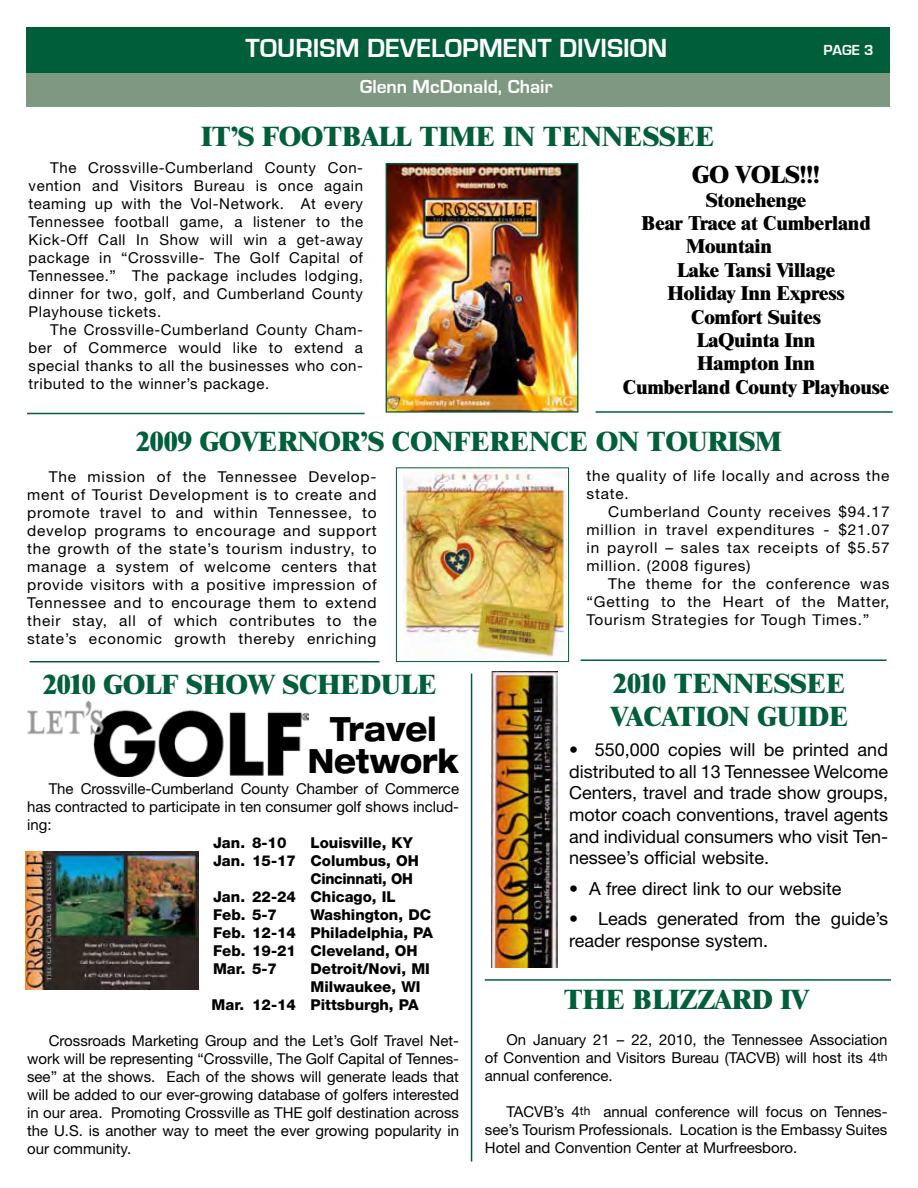
<style>
.page{position:relative;width:918px;height:1188px;background:#fff}
.page>*{position:absolute;margin:0;border:0;box-sizing:border-box;transform-origin:0 0}
.t1{font:800 expanded 33.45px/32.4px "Helvetica Neue";color:#000;text-align:center;scale:.81 1}
.t2{font:800 27px/32.4px "Times";color:#005f3a}
.t3{font:700 27px "Eurostile";color:#fff}
.t4{font:800 24px "Times";color:#000}
.t5{font:800 19.5px "Times";letter-spacing:-.01em;color:#000}
.t6{font:700 19.5px "Eurostile";color:#fff}
.t7{font:18px/21.6px "Helvetica Neue";color:#000;text-align:justify}
.t8{font:15px/18px "Helvetica Neue";letter-spacing:.04em;color:#000;text-align:justify}
.t9{font:800 15px/18px "Helvetica Neue";color:#000}
.t10{font:800 15px "Helvetica Neue";letter-spacing:-.02em;color:#000}
.t11{font:700 15px "Eurostile";color:#fff}
</style>
<div class="page">
<img style="left:388px;top:165px;width:188px;height:246px">
<div style="left:386px;top:163px;width:192px;height:250px;border:1px solid #005f3a"></div>
<img style="left:403px;top:472px;width:163px;height:185px">
<div style="left:396px;top:467px;width:173px;height:195px;border:1px solid #005f3a"></div>
<hr style="left:27px;top:413px;width:338px;height:1px;background:#005f3a">
<hr style="left:596px;top:411px;width:297px;height:2px;background:#005f3a">
<hr style="left:30px;top:661px;width:350px;height:1px;background:#005f3a">
<hr style="left:581px;top:659px;width:306px;height:2px;background:#005f3a">
<img style="left:26px;top:851px;width:172px;height:138px">
<img style="left:27px;top:701px;width:282px;height:75px">
<hr style="left:471px;top:674px;width:1px;height:488px;background:#005f3a">
<hr style="left:485px;top:979px;width:406px;height:2px;background:#005f3a">
<img style="left:491px;top:671px;width:66px;height:296px">
<div style="left:26px;top:71px;width:864px;height:36px;background:#7f9881"></div>
<div style="left:26px;top:27px;width:864px;height:46px;background:#005f3a"></div>
<h2 class="t3" style="left:245px;top:34px;width:423px">TOURISM DEVELOPMENT DIVISION</h2>
<h3 class="t6" style="left:360px;top:76px;width:195px">Glenn McDonald, Chair</h3>
<p class="t11" style="left:823px;top:42px;width:20px">Page</p>
<p class="t11" style="left:864px;top:42px;width:11px">3</p>
<h2 class="t2" style="left:201px;top:120px;width:515px">IT’S FOOTBALL TIME IN TENNESSEE</h2>
<p class="t8" style="left:29px;top:159px;width:336px;text-indent:22px">The Crossville-Cumberland County Con&shy;vention and Visitors Bureau is once again teaming up with the Vol-Network. At every Tennessee football game, a listener to the Kick-Off Call In Show will win a get-away package in “Crossville- The Golf Capital of Tennessee.” The package includes lodging, dinner for two, golf, and Cumberland County Playhouse tickets.</p>
<p class="t8" style="left:29px;top:321px;width:336px;text-indent:22px">The Crossville-Cumberland County Cham&shy;ber of Commerce would like to extend a special thanks to all the businesses who con&shy;tributed to the winner’s package.</p>
<h3 class="t4" style="left:692px;top:160px;width:129px">GO VOLS!!!</h3>
<h3 class="t5" style="left:706px;top:188px;width:102px">Stonehenge</h3>
<h3 class="t5" style="left:642px;top:211px;width:230px">Bear Trace at Cumberland</h3>
<h3 class="t5" style="left:686px;top:234px;width:88px">Mountain</h3>
<h3 class="t5" style="left:677px;top:258px;width:160px">Lake Tansi Village</h3>
<h3 class="t5" style="left:667px;top:281px;width:179px">Holiday Inn Express</h3>
<h3 class="t5" style="left:691px;top:305px;width:131px">Comfort Suites</h3>
<h3 class="t5" style="left:697px;top:328px;width:120px">LaQuinta Inn</h3>
<h3 class="t5" style="left:697px;top:351px;width:120px">Hampton Inn</h3>
<h3 class="t5" style="left:623px;top:375px;width:268px">Cumberland County Playhouse</h3>
<h2 class="t2" style="left:136px;top:425px;width:104px">2009 Gover</h2>
<h2 class="t2" style="left:298px;top:425px;width:176px">nor’s Confere</h2>
<h2 class="t2" style="left:529px;top:425px;width:198px">nce on Tourism</h2>
<p class="t8" style="left:27px;top:468px;width:351px;text-indent:22px">The mission of the Tennessee Develop&shy;ment of Tourist Development is to create and promote travel to and within Tennessee, to develop programs to encourage and support the growth of the state’s tourism industry, to manage a system of welcome centers that provide visitors with a positive impression of Tennessee and to encourage them to extend their stay, all of which contributes to the state’s economic growth thereby enriching</p>
<h2 class="t2" style="left:43px;top:667px;width:277px">2010 Golf Show Sche</h2>
<h2 class="t2" style="left:360px;top:667px;width:72px">dule</h2>
<h1 class="t1" style="left:308px;top:712px;width:188px">Travel<br>Network</h1>
<p class="t8" style="left:27px;top:780px;width:434px;text-indent:22px">The Crossville-Cumberland County Chamber of Commerce has contracted to participate in ten consumer golf shows includ&shy;ing:</p>
<p class="t9" style="left:213px;top:834px;width:75px">Jan. 8-10</p>
<p class="t9" style="left:311px;top:834px;width:104px">Louisville, KY</p>
<p class="t9" style="left:213px;top:852px;width:207px">Jan. 15-17 Columbus, OH</p>
<p class="t10" style="left:311px;top:870px;width:104px">Cincinnati, OH</p>
<p class="t9" style="left:213px;top:888px;width:184px">Jan. 22-24 Chicago, IL</p>
<p class="t9" style="left:213px;top:906px;width:66px">Feb. 5-7</p>
<p class="t9" style="left:213px;top:906px;width:221px;text-indent:98px">Washington, DC<br>Feb. 12-14 Philadelphia, PA<br>Feb. 19-21 Cleveland, OH<br>Mar. 5-7</p>
<p class="t9" style="left:311px;top:960px;width:121px">Detroit/Novi, MI</p>
<p class="t9" style="left:311px;top:978px;width:111px">Milwaukee, WI</p>
<p class="t9" style="left:212px;top:996px;width:209px">Mar. 12-14 Pittsburgh, PA</p>
<p class="t8" style="left:27px;top:1032px;width:434px;text-indent:22px">Crossroads Marketing Group and the Let’s Golf Travel Net&shy;work will be representing “Crossville, The Golf Capital of Tennes&shy;see” at the shows. Each of the shows will generate leads that will be added to our ever-growing database of golfers interested in our area. Promoting Crossville as THE golf destination across the U.S. is another way to meet the ever growing popularity in our community.</p>
<p class="t8" style="left:587px;top:466px;width:305px">the quality of life locally and across the state.</p>
<p class="t8" style="left:587px;top:502px;width:305px;text-indent:22px">Cumberland County receives $94.17 million in travel expenditures - $21.07 in payroll – sales tax receipts of $5.57 million. (2008 figures)</p>
<p class="t8" style="left:587px;top:574px;width:304px;text-indent:22px">The theme for the conference was “Getting to the Heart of the Matter, Tourism Strategies for Tough Times.”</p>
<h2 class="t2" style="left:611px;top:667px;width:163px">2010 Tennessee<br>Vacatio</h2>
<h2 class="t2" style="left:729px;top:699px;width:115px">n Guide</h2>
<p class="t7" style="left:569px;top:739px;width:321px">• 550,000 copies will be printed and distributed to all 13 Tennessee Welcome Centers, travel and trade show groups, motor coach conventions, travel agents and individual consumers who visit Ten&shy;nessee’s official website.</p>
<p class="t7" style="left:569px;top:877px;width:274px">• A free direct link to our website</p>
<p class="t7" style="left:569px;top:908px;width:320px">• Leads generated from the guide’s reader response system.</p>
<h2 class="t2" style="left:564px;top:983px;width:246px">The Blizzard IV</h2>
<p class="t8" style="left:485px;top:1031px;width:404px;text-indent:22px">On January 21 – 22, 2010, the Tennessee Association of Convention and Visitors Bureau (TACVB) will host its 4<sup>th </sup>annual conference.</p>
<p class="t8" style="left:485px;top:1103px;width:404px;text-indent:22px">TACVB’s 4<sup>th</sup> annual conference will focus on Tennes&shy;see’s Tourism Professionals. Location is the Embassy Suites Hotel and Convention Center at Murfreesboro.</p>
</div>
